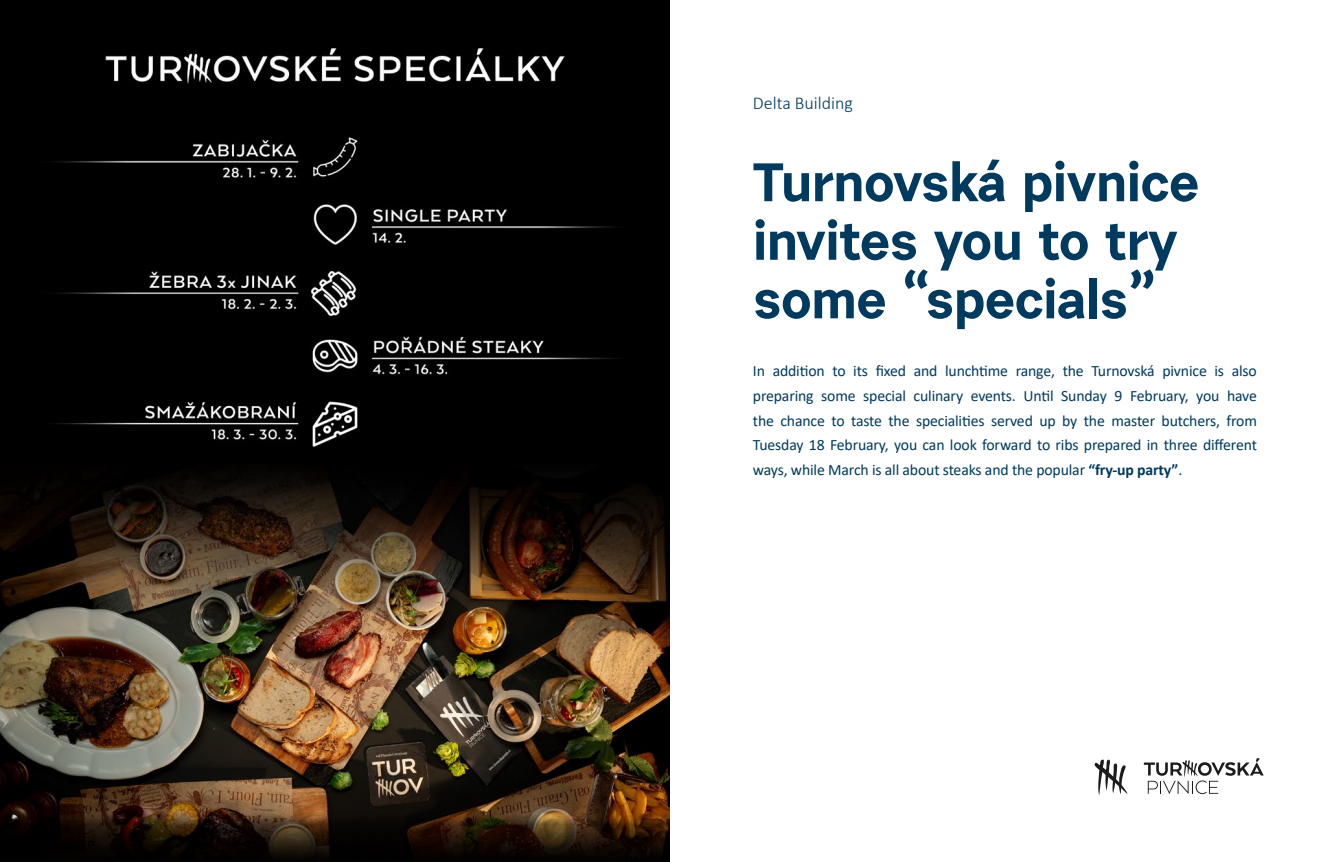
<style>
.page{position:relative;width:1340px;height:862px;background:#fff}
.page>*{position:absolute;margin:0;border:0;box-sizing:border-box;transform-origin:0 0}
.t1{font:700 54px/58.5px "Urban Grotesk Re Bo";letter-spacing:-.01em;color:#003a5e}
.t2{font:300 18px "Calibri";color:#003a5e}
.t3{font:15.75px/24.8px "Calibri";letter-spacing:-.01em;color:#003a5e;text-align:justify}
.s1{font-weight:700}
</style>
<div class="page">
<div style="left:0;top:0;width:670px;height:128px;background:#000"></div>
<div style="left:0;top:128px;width:670px;height:335px;background:#000"></div>
<img style="left:0;top:463px;width:670px;height:398px">
<svg style="left:1143px;top:758px;width:120px;height:35px"></svg>
<svg style="left:1094px;top:759px;width:33px;height:35px"></svg>
<p class="t2" style="left:753px;top:92px;width:102px">Delta Building</p>
<h1 class="t1" style="left:753px;top:152px;width:448px">Turnovská pivnice invites you to try some “specials”</h1>
<p class="t3" style="left:753px;top:358px;width:505px">In addition to its fixed and lunchtime range, the Turnovská pivnice is also preparing some special culinary events. Until Sunday 9 February, you have the chance to taste the specialities served up by the master butchers, from Tuesday 18 February, you can look forward to ribs prepared in three different ways, while March is all about steaks and the popular <span class="s1">“fry-up party”</span>.</p>
</div>
